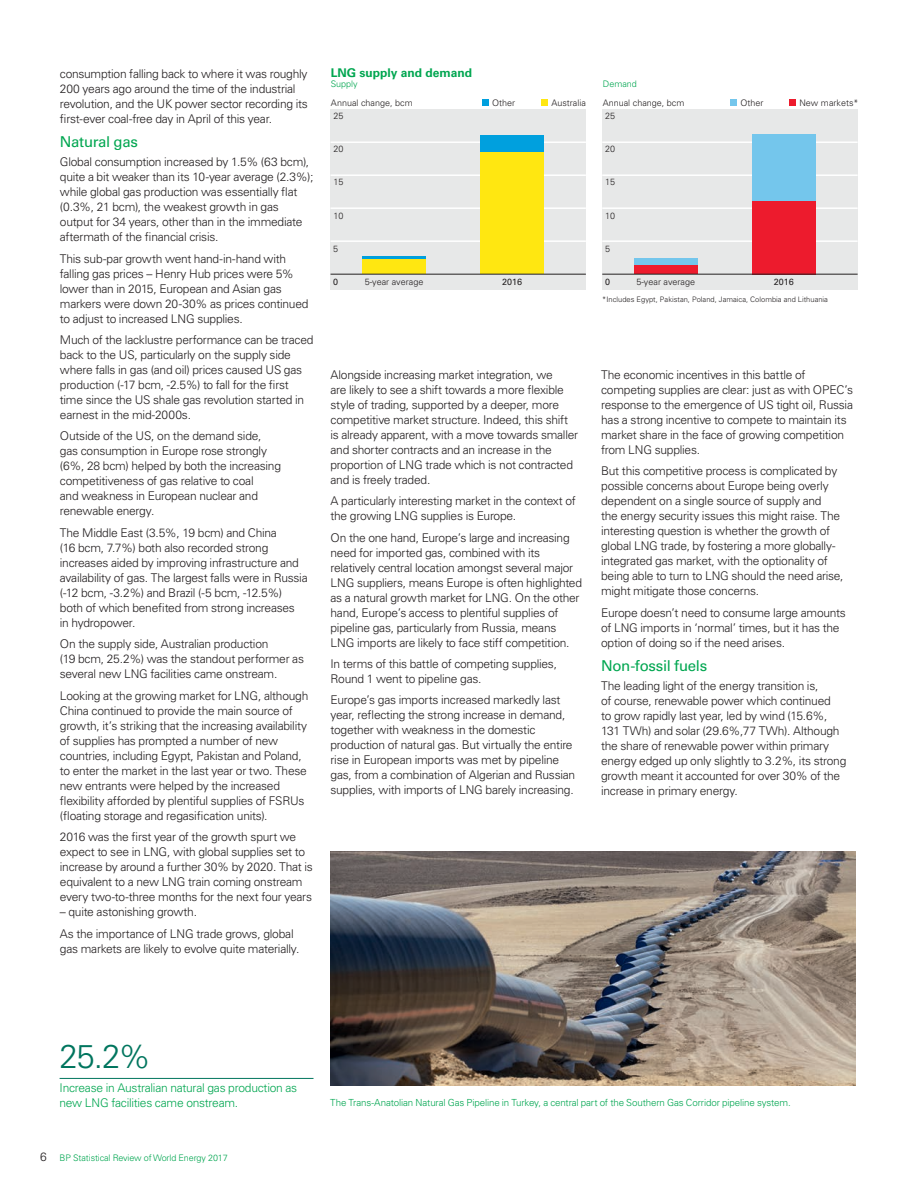
<style>
.page{position:relative;width:915px;height:1191px;background:#fff}
.page>*{position:absolute;margin:0;border:0;box-sizing:border-box;transform-origin:0 0}
.t1{font:300 33px "Univers GT";color:#00755e}
.t2{font:15px "Univers GT";letter-spacing:-.02em;color:#00a650}
.t3{font:300 12px/15px "Univers GT";letter-spacing:-.02em;color:#231f20}
.t4{font:300 12px/15px "Univers GT";letter-spacing:-.02em;color:#00a650}
.t5{font:700 12px "Univers GT";color:#00a650}
.t6{font:300 9.75px "Univers GT";letter-spacing:-.015em;color:#00a650}
.t7{font:300 9px "Univers GT";color:#231f20}
.t8{font:300 9px "Univers GT";letter-spacing:-.015em;color:#00a650}
.t9{font:9px "Univers GT";color:#231f20}
.t10{font:300 7.5px "Univers GT";color:#231f20}
.s1{font-size:12px;color:#231f20}
</style>
<div class="page">
<hr style="left:60px;top:1078px;width:253px;height:1px;background:#00755e">
<div style="left:330px;top:109px;width:255px;height:180px;background:#e7e8e8"></div>
<hr style="left:330px;top:240px;width:255px;height:2px;background:#fff">
<hr style="left:330px;top:207px;width:255px;height:2px;background:#fff">
<hr style="left:330px;top:174px;width:255px;height:2px;background:#fff">
<hr style="left:330px;top:141px;width:255px;height:2px;background:#fff">
<hr style="left:362px;top:257px;width:64px;height:3px;background:#00a0de">
<div style="left:480px;top:135px;width:64px;height:17px;background:#00a0de"></div>
<div style="left:362px;top:260px;width:64px;height:14px;background:#ffe711"></div>
<div style="left:480px;top:152px;width:64px;height:122px;background:#ffe711"></div>
<div style="left:481px;top:99px;width:7px;height:6px;background:#00a0de"></div>
<div style="left:540px;top:99px;width:7px;height:6px;background:#ffe711"></div>
<div style="left:602px;top:109px;width:255px;height:180px;background:#e7e8e8"></div>
<hr style="left:602px;top:240px;width:255px;height:2px;background:#fff">
<hr style="left:602px;top:207px;width:255px;height:2px;background:#fff">
<hr style="left:602px;top:174px;width:255px;height:2px;background:#fff">
<hr style="left:602px;top:141px;width:255px;height:2px;background:#fff">
<div style="left:633px;top:258px;width:64px;height:9px;background:#74c6ec"></div>
<div style="left:751px;top:135px;width:64px;height:66px;background:#74c6ec"></div>
<div style="left:633px;top:265px;width:64px;height:9px;background:#ed1b2d"></div>
<div style="left:751px;top:201px;width:64px;height:73px;background:#ed1b2d"></div>
<div style="left:729px;top:99px;width:7px;height:6px;background:#74c6ec"></div>
<div style="left:788px;top:99px;width:7px;height:6px;background:#ed1b2d"></div>
<hr style="left:602px;top:274px;width:255px;height:1px;background:#231f20">
<hr style="left:330px;top:274px;width:255px;height:1px;background:#231f20">
<img style="left:330px;top:851px;width:524px;height:234px">
<p class="t3" style="left:60px;top:66px;width:249px">consumption falling back to where it was roughly 200 years ago around the time of the industrial revolution, and the UK power sector recording its first-ever coal-free day in April of this year.</p>
<p class="t2" style="left:60px;top:133px;width:79px">Natural gas</p>
<p class="t3" style="left:60px;top:154px;width:255px">Global consumption increased by 1.5% (63 bcm), quite a bit weaker than its 10-year average (2.3%); while global gas production was essentially flat (0.3%, 21 bcm), the weakest growth in gas output for 34 years, other than in the immediate aftermath of the financial crisis.</p>
<p class="t3" style="left:60px;top:251px;width:250px">This sub-par growth went hand-in-hand with falling gas prices – Henry Hub prices were 5% lower than in 2015, European and Asian gas markers were down 20-30% as prices continued to adjust to increased LNG supplies.</p>
<p class="t3" style="left:60px;top:332px;width:255px">Much of the lacklustre performance can be traced back to the US, particularly on the supply side where falls in gas (and oil) prices caused US gas production (-17 bcm, -2.5%) to fall for the first time since the US shale gas revolution started in earnest in the mid-2000s.</p>
<p class="t3" style="left:60px;top:429px;width:222px">Outside of the US, on the demand side, gas consumption in Europe rose strongly (6%, 28 bcm) helped by both the increasing competitiveness of gas relative to coal<br>and weakness in European nuclear and renewable energy.</p>
<p class="t3" style="left:60px;top:525px;width:249px">The Middle East (3.5%, 19 bcm) and China<br>(16 bcm, 7.7%) both also recorded strong increases aided by improving infrastructure and availability of gas. The largest falls were in Russia (-12 bcm, -3.2%) and Brazil (-5 bcm, -12.5%) both of which benefited from strong increases<br>in hydropower.</p>
<p class="t3" style="left:60px;top:636px;width:245px">On the supply side, Australian production<br>(19 bcm, 25.2%) was the standout performer as several new LNG facilities came onstream.</p>
<p class="t3" style="left:60px;top:688px;width:250px">Looking at the growing market for LNG, although China continued to provide the main source of growth, it’s striking that the increasing availability of supplies has prompted a number of new countries, including Egypt, Pakistan and Poland, to enter the market in the last year or two. These new entrants were helped by the increased flexibility afforded by plentiful supplies of FSRUs (floating storage and regasification units).</p>
<p class="t3" style="left:60px;top:829px;width:254px">2016 was the first year of the growth spurt we expect to see in LNG, with global supplies set to increase by around a further 30% by 2020. That is equivalent to a new LNG train coming onstream every two-to-three months for the next four years</p>
<p class="t3" style="left:60px;top:901px;width:235px;line-height:21.3px">– quite astonishing growth.<br>As the importance of LNG trade grows, global</p>
<p class="t3" style="left:60px;top:940px;width:241px">gas markets are likely to evolve quite materially.</p>
<p class="t5" style="left:330px;top:65px;width:143px">LNG supply and demand</p>
<p class="t8" style="left:330px;top:79px;width:29px">Supply</p>
<p class="t8" style="left:602px;top:79px;width:36px">Demand</p>
<p class="t7" style="left:331px;top:97px;width:83px">Annual change, bcm</p>
<p class="t7" style="left:492px;top:97px;width:25px">Other</p>
<p class="t7" style="left:551px;top:97px;width:36px">Australia</p>
<p class="t7" style="left:602px;top:97px;width:83px">Annual change, bcm</p>
<p class="t7" style="left:740px;top:97px;width:25px">Other</p>
<p class="t7" style="left:333px;top:111px;width:12px">25</p>
<p class="t7" style="left:605px;top:111px;width:12px">25</p>
<p class="t7" style="left:333px;top:144px;width:12px">20</p>
<p class="t7" style="left:605px;top:144px;width:12px">20</p>
<p class="t7" style="left:333px;top:177px;width:12px">15</p>
<p class="t7" style="left:605px;top:177px;width:12px">15</p>
<p class="t7" style="left:333px;top:210px;width:12px">10</p>
<p class="t7" style="left:605px;top:210px;width:12px">10</p>
<p class="t7" style="left:333px;top:243px;width:7px">5</p>
<p class="t7" style="left:604px;top:243px;width:7px">5</p>
<p class="t9" style="left:333px;top:276px;width:7px">0</p>
<p class="t7" style="left:364px;top:276px;width:60px">5-year average</p>
<p class="t9" style="left:502px;top:276px;width:22px">2016</p>
<p class="t9" style="left:604px;top:276px;width:7px">0</p>
<p class="t7" style="left:636px;top:276px;width:60px">5-year average</p>
<p class="t7" style="left:799px;top:97px;width:61px">New markets*</p>
<p class="t9" style="left:773px;top:276px;width:22px">2016</p>
<p class="t10" style="left:602px;top:295px;width:227px">*Includes Egypt, Pakistan, Poland, Jamaica, Colombia and Lithuania</p>
<p class="t3" style="left:330px;top:367px;width:249px">Alongside increasing market integration, we<br>are likely to see a shift towards a more flexible style of trading, supported by a deeper, more competitive market structure. Indeed, this shift is already apparent, with a move towards smaller and shorter contracts and an increase in the proportion of LNG trade which is not contracted and is freely traded.</p>
<p class="t3" style="left:330px;top:493px;width:247px">A particularly interesting market in the context of the growing LNG supplies is Europe.</p>
<p class="t3" style="left:330px;top:530px;width:253px">On the one hand, Europe’s large and increasing need for imported gas, combined with its relatively central location amongst several major LNG suppliers, means Europe is often highlighted as a natural growth market for LNG. On the other hand, Europe’s access to plentiful supplies of pipeline gas, particularly from Russia, means LNG imports are likely to face stiff competition.</p>
<p class="t3" style="left:330px;top:656px;width:228px">In terms of this battle of competing supplies,<br>Round 1 went to pipeline gas.</p>
<p class="t3" style="left:330px;top:692px;width:246px">Europe’s gas imports increased markedly last year, reflecting the strong increase in demand, together with weakness in the domestic production of natural gas. But virtually the entire rise in European imports was met by pipeline gas, from a combination of Algerian and Russian supplies, with imports of LNG barely increasing.</p>
<p class="t3" style="left:601px;top:367px;width:253px">The economic incentives in this battle of competing supplies are clear: just as with OPEC’s response to the emergence of US tight oil, Russia has a strong incentive to compete to maintain its market share in the face of growing competition from LNG supplies.</p>
<p class="t3" style="left:601px;top:463px;width:244px">But this competitive process is complicated by possible concerns about Europe being overly dependent on a single source of supply and<br>the energy security issues this might raise. The interesting question is whether the growth of global LNG trade, by fostering a more globally&shy;integrated gas market, with the optionality of being able to turn to LNG should the need arise, might mitigate those concerns.</p>
<p class="t3" style="left:601px;top:605px;width:246px">Europe doesn’t need to consume large amounts of LNG imports in ‘normal’ times, but it has the option of doing so if the need arises.</p>
<p class="t2" style="left:601px;top:657px;width:107px">Non-fossil fuels</p>
<p class="t3" style="left:601px;top:678px;width:247px">The leading light of the energy transition is,<br>of course, renewable power which continued<br>to grow rapidly last year, led by wind (15.6%, 131 TWh) and solar (29.6%,77 TWh). Although the share of renewable power within primary energy edged up only slightly to 3.2%, its strong growth meant it accounted for over 30% of the increase in primary energy.</p>
<h1 class="t1" style="left:60px;top:1036px;width:93px">25.2%</h1>
<p class="t4" style="left:60px;top:1080px;width:239px">Increase in Australian natural gas production as new LNG facilities came onstream.</p>
<p class="t8" style="left:40px;top:1152px;width:189px"><span class="s1">6</span> BP Statistical Review of World Energy 2017</p>
<p class="t6" style="left:330px;top:1096px;width:462px">The Trans-Anatolian Natural Gas Pipeline in Turkey, a central part of the Southern Gas Corridor pipeline system.</p>
</div>
